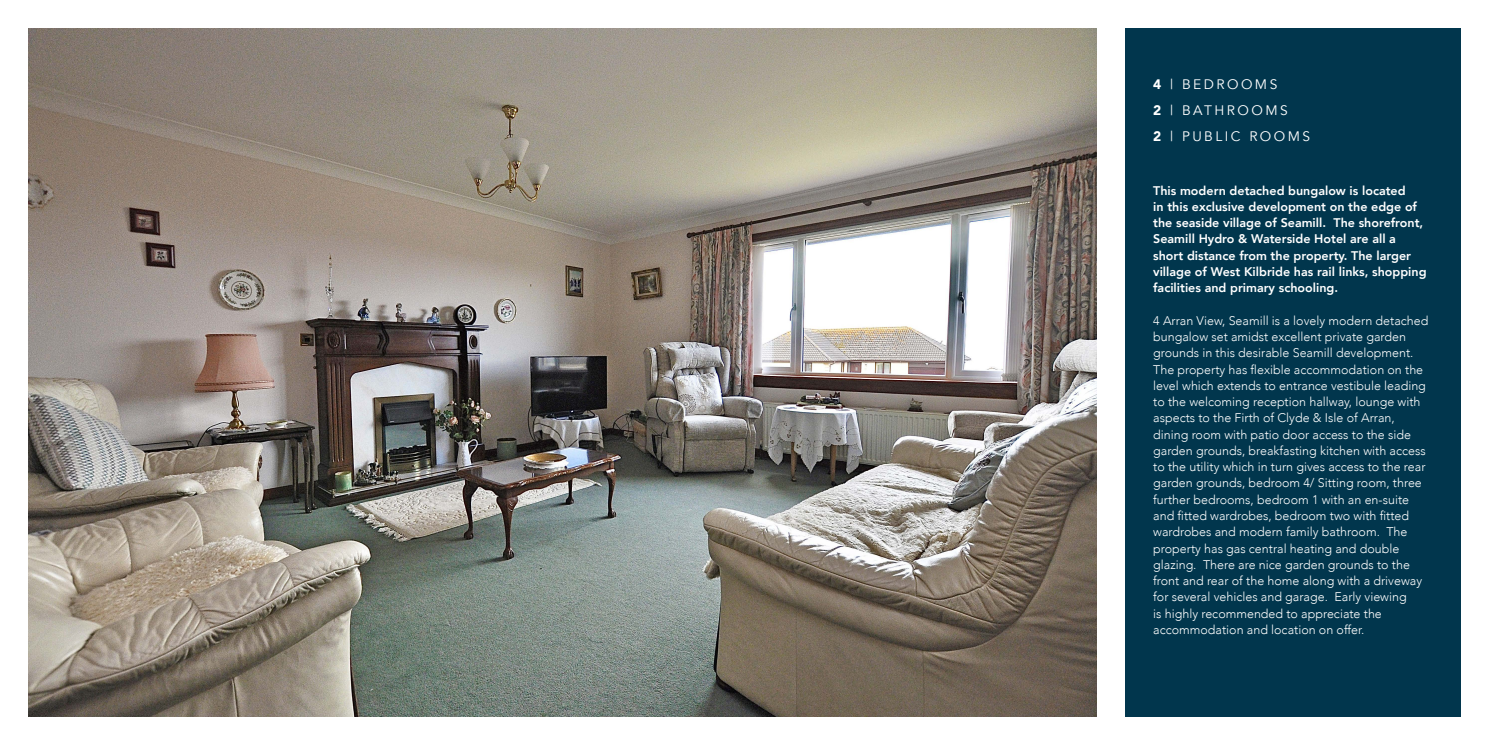
<style>
.page{position:relative;width:1489px;height:745px;background:#fff}
.page>*{position:absolute;margin:0;border:0;box-sizing:border-box;transform-origin:0 0}
.t1{font:13.75px/26.2px "Avenir";letter-spacing:.18em;color:#fff}
.t2{font:300 12.5px/16.2px "Avenir";color:#fff}
.t3{font:800 12.5px/16.2px "Avenir";color:#fff}
.s1{font-weight:900}
</style>
<div class="page">
<div style="left:28px;top:28px;width:1432px;height:688px;background:#01364d"></div>
<div style="left:1096px;top:0;width:28px;height:744px;background:#fff"></div>
<img style="left:28px;top:28px;width:1068px;height:688px">
<p class="t1" style="left:1153px;top:71px;width:158px"><span class="s1">4</span> | BEDROOMS<br><span class="s1">2</span> | BATHROOMS<br><span class="s1">2</span> | PUBLIC ROOMS</p>
<p class="t3" style="left:1153px;top:182px;width:275px">This modern detached bungalow is located<br>in this exclusive development on the edge of the seaside village of Seamill. The shorefront, Seamill Hydro &amp; Waterside Hotel are all a short distance from the property. The larger village of West Kilbride has rail links, shopping facilities and primary schooling.</p>
<p class="t2" style="left:1153px;top:312px;width:276px">4 Arran View, Seamill is a lovely modern detached bungalow set amidst excellent private garden grounds in this desirable Seamill development.<br>The property has flexible accommodation on the level which extends to entrance vestibule leading to the welcoming reception hallway, lounge with aspects to the Firth of Clyde &amp; Isle of Arran, dining room with patio door access to the side garden grounds, breakfasting kitchen with access to the utility which in turn gives access to the rear garden grounds, bedroom 4/ Sitting room, three further bedrooms, bedroom 1 with an en-suite and fitted wardrobes, bedroom two with fitted wardrobes and modern family bathroom. The property has gas central heating and double glazing. There are nice garden grounds to the front and rear of the home along with a driveway for several vehicles and garage. Early viewing<br>is highly recommended to appreciate the accommodation and location on offer.</p>
</div>
